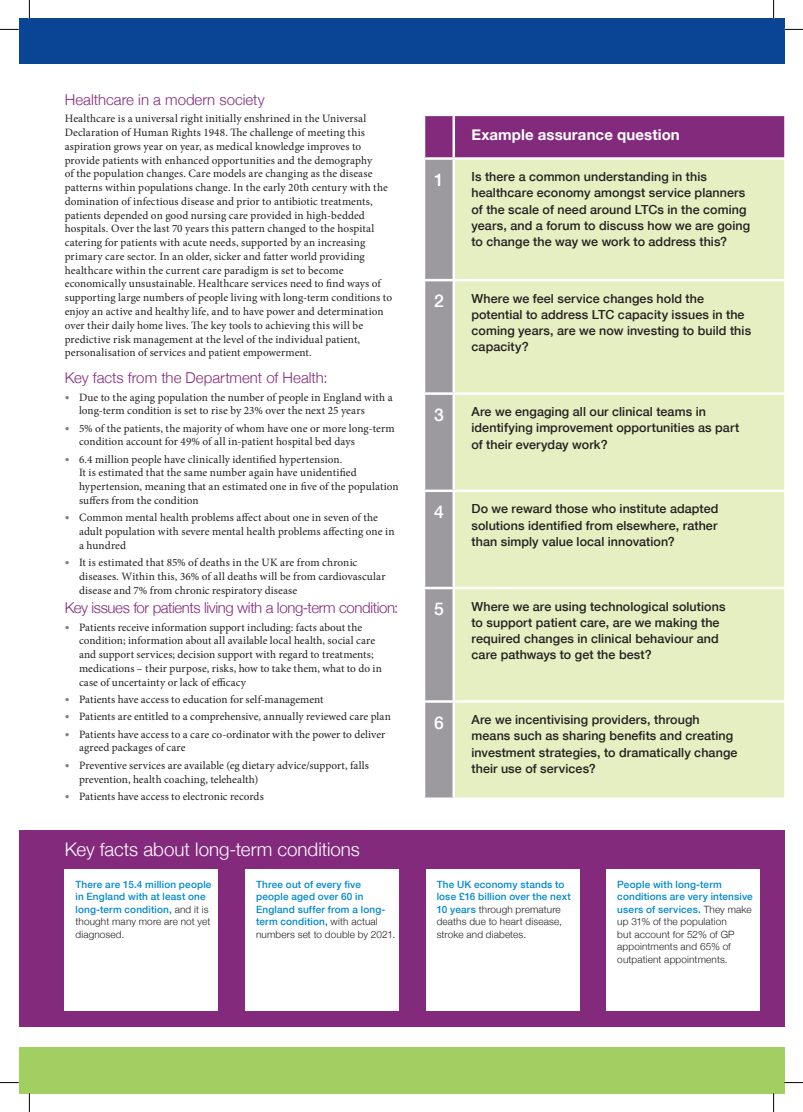
<style>
.page{position:relative;width:803px;height:1112px;background:#fff}
.page>*{position:absolute;margin:0;border:0;box-sizing:border-box;transform-origin:0 0}
.t1{font:300 18.75px "Helvetica Neue";color:#fff}
.t2{font:500 17.5px "Helvetica Neue";color:#fff}
.t3{font:300 15px "Helvetica Neue";letter-spacing:-.01em;color:#832a7c}
.t4{font:700 15px "Helvetica Neue";letter-spacing:.005em;color:#fff}
.t5{font:500 12.5px/16.2px "Helvetica Neue";letter-spacing:.01em;color:#231f20}
.t6{font:11.25px/13.8px "Minion Pro";letter-spacing:.005em;color:#231f20}
.t7{font:300 10px/12.5px "Helvetica Neue";letter-spacing:.015em;color:#231f20}
.t8{font:500 10px/12.5px "Helvetica Neue";letter-spacing:.015em;color:#0089cf}
.s1{font-family:"Linotype Univers Basic";font-weight:300;font-size:9.38px;color:#808285}
.s2{font-weight:300;color:#231f20}
.s3{font-weight:500;color:#0089cf}
</style>
<div class="page">
<div style="left:19px;top:1047px;width:765px;height:45px;background:#a2cf62"></div>
<div style="left:19px;top:19px;width:765px;height:45px;background:#094594"></div>
<div style="left:19px;top:830px;width:765px;height:196px;background:#832a7c"></div>
<svg style="left:425px;top:116px;width:359px;height:681px;background:#91678f"></svg>
<div style="left:455px;top:160px;width:329px;height:637px;background:#e6efc1"></div>
<hr style="left:423px;top:157px;width:31px;height:3px;background:#fff">
<hr style="left:423px;top:279px;width:31px;height:2px;background:#fff">
<hr style="left:423px;top:392px;width:31px;height:3px;background:#fff">
<hr style="left:423px;top:489px;width:31px;height:3px;background:#fff">
<hr style="left:423px;top:586px;width:31px;height:3px;background:#fff">
<hr style="left:423px;top:700px;width:31px;height:2px;background:#fff">
<hr style="left:452px;top:116px;width:3px;height:41px;background:#fff">
<hr style="left:454px;top:157px;width:330px;height:3px;background:#fff">
<hr style="left:452px;top:160px;width:3px;height:119px;background:#fff">
<hr style="left:454px;top:279px;width:330px;height:2px;background:#fff">
<hr style="left:452px;top:281px;width:3px;height:111px;background:#fff">
<hr style="left:454px;top:392px;width:330px;height:3px;background:#fff">
<hr style="left:452px;top:395px;width:3px;height:94px;background:#fff">
<hr style="left:454px;top:489px;width:330px;height:3px;background:#fff">
<hr style="left:452px;top:492px;width:3px;height:94px;background:#fff">
<hr style="left:454px;top:586px;width:330px;height:3px;background:#fff">
<hr style="left:452px;top:589px;width:3px;height:111px;background:#fff">
<hr style="left:454px;top:700px;width:330px;height:2px;background:#fff">
<hr style="left:452px;top:702px;width:3px;height:95px;background:#fff">
<div style="left:65px;top:869px;width:153px;height:141px;background:#fff"></div>
<div style="left:245px;top:869px;width:154px;height:141px;background:#fff"></div>
<div style="left:426px;top:869px;width:153px;height:141px;background:#fff"></div>
<div style="left:607px;top:869px;width:153px;height:141px;background:#fff"></div>
<svg style="left:0;top:29px;width:19px;height:1px"></svg>
<svg style="left:784px;top:29px;width:19px;height:1px"></svg>
<svg style="left:0;top:1082px;width:19px;height:1px"></svg>
<svg style="left:784px;top:1081px;width:19px;height:2px"></svg>
<svg style="left:29px;top:0;width:1px;height:19px"></svg>
<svg style="left:29px;top:1092px;width:1px;height:19px"></svg>
<svg style="left:773px;top:0;width:1px;height:19px"></svg>
<svg style="left:773px;top:1092px;width:1px;height:19px"></svg>
<h3 class="t3" style="left:65px;top:91px;width:202px">Healthcare in a modern society</h3>
<p class="t6" style="left:65px;top:112px;width:329px">Healthcare is a universal right initially enshrined in the Universal Declaration of Human Rights 1948. The challenge of meeting this aspiration grows year on year, as medical knowledge improves to provide patients with enhanced opportunities and the demography<br>of the population changes. Care models are changing as the disease patterns within populations change. In the early 20th century with the domination of infectious disease and prior to antibiotic treatments, patients depended on good nursing care provided in high-bedded hospitals. Over the last 70 years this pattern changed to the hospital catering for patients with acute needs, supported by an increasing primary care sector. In an older, sicker and fatter world providing healthcare within the current care paradigm is set to become economically unsustainable. Healthcare services need to find ways of supporting large numbers of people living with long-term conditions to enjoy an active and healthy life, and to have power and determination over their daily home lives. The key tools to achieving this will be predictive risk management at the level of the individual patient, personalisation of services and patient empowerment.</p>
<h3 class="t3" style="left:65px;top:368px;width:264px">Key facts from the Department of Health:</h3>
<p class="t6" style="left:79px;top:390px;width:315px;text-indent:-14px"><span class="s1">•</span> Due to the aging population the number of people in England with a long-term condition is set to rise by 23% over the next 25 years</p>
<p class="t6" style="left:79px;top:421px;width:317px;text-indent:-14px"><span class="s1">•</span> 5% of the patients, the majority of whom have one or more long-term condition account for 49% of all in-patient hospital bed days</p>
<p class="t6" style="left:79px;top:452px;width:321px;text-indent:-14px"><span class="s1">•</span> 6.4 million people have clinically identified hypertension.<br>It is estimated that the same number again have unidentified hypertension, meaning that an estimated one in five of the population suffers from the condition</p>
<p class="t6" style="left:79px;top:510px;width:317px;text-indent:-14px"><span class="s1">•</span> Common mental health problems affect about one in seven of the adult population with severe mental health problems affecting one in a hundred</p>
<p class="t6" style="left:79px;top:555px;width:308px;text-indent:-14px"><span class="s1">•</span> It is estimated that 85% of deaths in the UK are from chronic diseases. Within this, 36% of all deaths will be from cardiovascular disease and 7% from chronic respiratory disease</p>
<h3 class="t3" style="left:65px;top:598px;width:335px">Key issues for patients living with a long-term condition:</h3>
<p class="t6" style="left:79px;top:620px;width:304px;text-indent:-14px"><span class="s1">•</span> Patients receive information support including: facts about the condition; information about all available local health, social care and support services; decision support with regard to treatments; medications – their purpose, risks, how to take them, what to do in case of uncertainty or lack of efficacy</p>
<p class="t6" style="left:65px;top:692px;width:260px"><span class="s1">•</span> Patients have access to education for self-management</p>
<p class="t6" style="left:65px;top:709px;width:328px"><span class="s1">•</span> Patients are entitled to a comprehensive, annually reviewed care plan</p>
<p class="t6" style="left:79px;top:727px;width:308px;text-indent:-14px"><span class="s1">•</span> Patients have access to a care co-ordinator with the power to deliver agreed packages of care</p>
<p class="t6" style="left:79px;top:758px;width:291px;text-indent:-14px"><span class="s1">•</span> Preventive services are available (eg dietary advice/support, falls prevention, health coaching, telehealth)</p>
<p class="t6" style="left:65px;top:789px;width:201px"><span class="s1">•</span> Patients have access to electronic records</p>
<h1 class="t1" style="left:65px;top:838px;width:297px">Key facts about long-term conditions</h1>
<h3 class="t4" style="left:471px;top:125px;width:210px">Example assurance question</h3>
<h2 class="t2" style="left:434px;top:169px;width:11px">1</h2>
<p class="t5" style="left:471px;top:168px;width:280px">Is there a common understanding in this healthcare economy amongst service planners of the scale of need around LTCs in the coming years, and a forum to discuss how we are going to change the way we work to address this?</p>
<h2 class="t2" style="left:434px;top:290px;width:11px">2</h2>
<p class="t5" style="left:471px;top:290px;width:281px">Where we feel service changes hold the potential to address LTC capacity issues in the coming years, are we now investing to build this capacity?</p>
<h2 class="t2" style="left:434px;top:404px;width:11px">3</h2>
<p class="t5" style="left:471px;top:403px;width:269px">Are we engaging all our clinical teams in identifying improvement opportunities as part of their everyday work?</p>
<h2 class="t2" style="left:434px;top:501px;width:11px">4</h2>
<p class="t5" style="left:471px;top:500px;width:248px;text-align:justify">Do we reward those who institute adapted solutions identified from elsewhere, rather than simply value local innovation?</p>
<h2 class="t2" style="left:434px;top:598px;width:11px">5</h2>
<p class="t5" style="left:471px;top:597px;width:255px">Where we are using technological solutions to support patient care, are we making the required changes in clinical behaviour and care pathways to get the best?</p>
<h2 class="t2" style="left:434px;top:712px;width:11px">6</h2>
<p class="t5" style="left:471px;top:711px;width:268px">Are we incentivising providers, through means such as sharing benefits and creating investment strategies, to dramatically change their use of services?</p>
<p class="t8" style="left:75px;top:877px;width:138px">There are 15.4 million people in England with at least one long-term condition, <span class="s2">and it is thought many more are not yet diagnosed.</span></p>
<p class="t8" style="left:256px;top:877px;width:141px">Three out of every five people aged over 60 in<br>England suffer from a long&shy;term condition, <span class="s2">with actual numbers set to double by 2021.</span></p>
<p class="t7" style="left:437px;top:877px;width:136px"><span class="s3">The UK economy stands to lose £16 billion over the next<br>10 years</span> through premature deaths due to heart disease, stroke and diabetes.</p>
<p class="t7" style="left:617px;top:877px;width:137px"><span class="s3">People with long-term conditions are very intensive users of services.</span> They make up 31% of the population<br>but account for 52% of GP appointments and 65% of outpatient appointments.</p>
</div>
